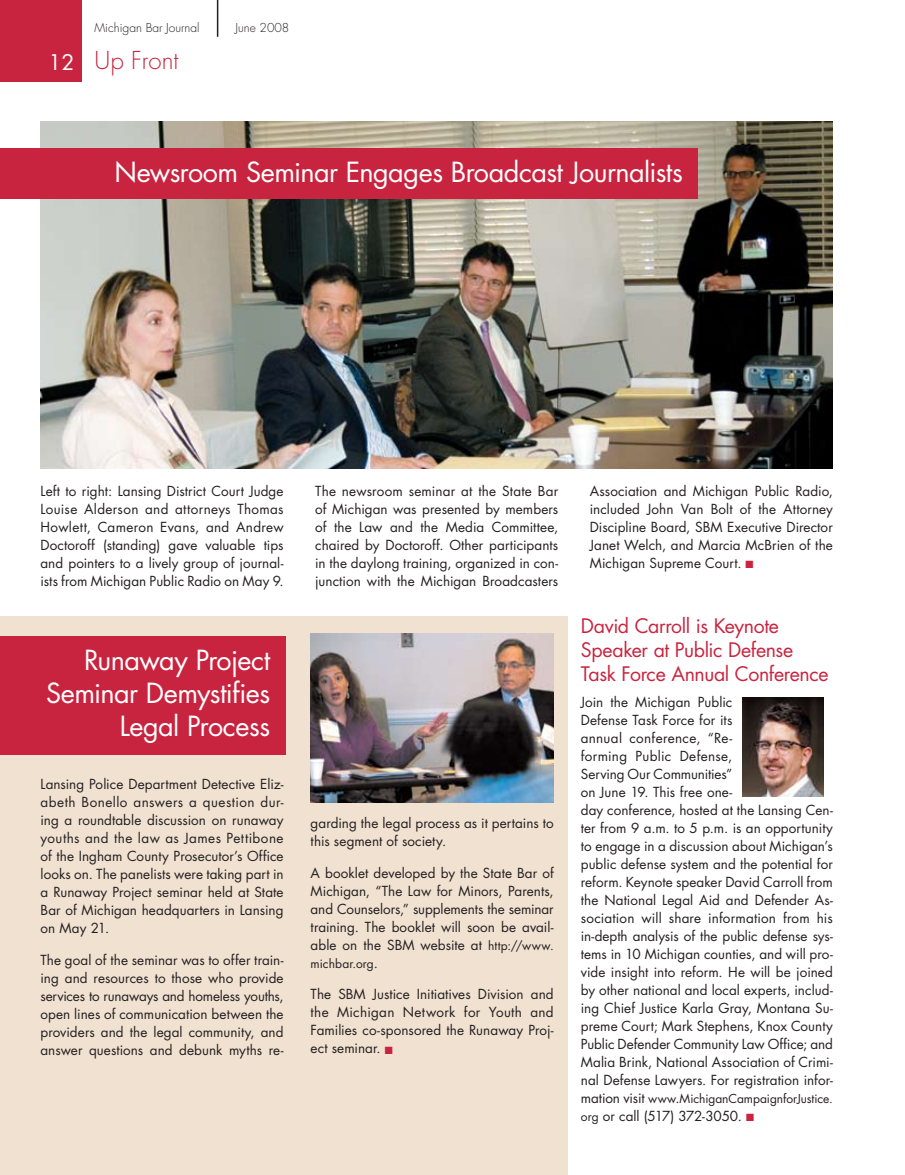
<style>
.page{position:relative;width:905px;height:1175px;background:#fff}
.page>*{position:absolute;margin:0;border:0;box-sizing:border-box;transform-origin:0 0}
.t1{font:27px/33px "Futura";letter-spacing:-.02em;color:#fff;text-align:right}
.t2{font:300 24px "Futura";color:#c9243f}
.t3{font:19.5px/24px "Futura";letter-spacing:-.02em;color:#c9243f}
.t4{font:13.5px/18px "Futura";letter-spacing:.005em;color:#231f20;text-align:justify}
.t5{font:12px "Futura";letter-spacing:-.005em;color:#231f20}
.t6{font:300 12px "Futura";color:#231f20}
.s1{font-weight:400;font-size:21px;color:#fff}
.s2{color:#c9243f}
.s3{font-size:12px}
.s4{font-size:13.5px}
</style>
<div class="page">
<div style="left:0;top:0;width:82px;height:82px;background:#c9243f"></div>
<hr style="left:217px;top:0;width:1px;height:37px;background:#231f20">
<div style="left:0;top:616px;width:567px;height:558px;background:#f0e1d1"></div>
<img style="left:40px;top:122px;width:792px;height:346px">
<img style="left:310px;top:633px;width:244px;height:169px">
<div style="left:0;top:148px;width:698px;height:51px;background:#c9243f"></div>
<div style="left:0;top:636px;width:285px;height:119px;background:#c9243f"></div>
<img style="left:742px;top:698px;width:82px;height:98px">
<p class="t6" style="left:94px;top:20px;width:106px">Michigan Bar Journal</p>
<p class="t6" style="left:236px;top:20px;width:55px">June 2008</p>
<h2 class="t2" style="left:49px;top:45px;width:131px"><span class="s1">12</span> Up Front</h2>
<h1 class="t1" style="left:114px;top:155px;width:570px">Newsroom Seminar Engages Broadcast Journalists</h1>
<p class="t4" style="left:40px;top:482px;width:244px">Left to right: Lansing District Court Judge Louise Alderson and attorneys Thomas Howlett, Cameron Evans, and Andrew Doctoroff (standing) gave valuable tips and pointers to a lively group of journal&shy;ists from Michigan Public Radio on May 9.</p>
<p class="t4" style="left:315px;top:482px;width:245px">The newsroom seminar at the State Bar of Michigan was presented by members of the Law and the Media Committee, chaired by Doctoroff. Other participants in the daylong training, organized in con&shy;junction with the Michigan Broadcasters</p>
<p class="t4" style="left:589px;top:482px;width:244px">Association and Michigan Public Radio, included John Van Bolt of the Attorney Discipline Board, SBM Executive Director Janet Welch, and Marcia McBrien of the Michigan Supreme Court. <span class="s2">■</span></p>
<h1 class="t1" style="left:46px;top:643px;width:226px">Runaway Project<br>Seminar Demystifies<br>Legal Process</h1>
<p class="t4" style="left:40px;top:775px;width:245px">Lansing Police Department Detective Eliz&shy;abeth Bonello answers a question dur&shy;ing a roundtable discussion on runaway youths and the law as James Pettibone of the Ingham County Prosecutor’s Office looks on. The panelists were taking part in a Runaway Project seminar held at State Bar of Michigan headquarters in Lansing on May 21.</p>
<p class="t4" style="left:40px;top:950px;width:245px">The goal of the seminar was to offer train&shy;ing and resources to those who provide services to runaways and homeless youths, open lines of communication between the providers and the legal community, and answer questions and debunk myths re-</p>
<p class="t4" style="left:310px;top:814px;width:244px">garding the legal process as it pertains to this segment of society.</p>
<p class="t4" style="left:310px;top:863px;width:245px">A booklet developed by the State Bar of Michigan, “The Law for Minors, Parents, and Counselors,” supplements the seminar training. The booklet will soon be avail&shy;able on the SBM website at <span class="s3">http://www.</span></p>
<p class="t5" style="left:310px;top:955px;width:69px">michbar.org<span class="s4">.</span></p>
<p class="t4" style="left:310px;top:985px;width:244px">The SBM Justice Initiatives Division and the Michigan Network for Youth and Families co-sponsored the Runaway Proj&shy;ect seminar. <span class="s2">■</span></p>
<h3 class="t3" style="left:580px;top:614px;width:249px">David Carroll is Keynote<br>Speaker at Public Defense<br>Task Force Annual Conference</h3>
<p class="t4" style="left:580px;top:692px;width:254px;text-align:left">Join the Michigan Public<br>Defense Task Force for its<br>annual conference, “Re-<br>forming Public Defense,<br>Serving Our Communities”<br>on June 19. This free one-<br>day conference, hosted at the Lansing Cen&shy;ter from 9 a.m. to 5 p.m. is an opportunity to engage in a discussion about Michigan’s public defense system and the potential for reform. Keynote speaker David Carroll from the National Legal Aid and Defender As&shy;sociation will share information from his in-depth analysis of the public defense sys&shy;tems in 10 Michigan counties, and will pro&shy;vide insight into reform. He will be joined by other national and local experts, includ&shy;ing Chief Justice Karla Gray, Montana Su&shy;preme Court; Mark Stephens, Knox County Public Defender Community Law Office; and Malia Brink, National Association of Crimi&shy;nal Defense Lawyers. For registration infor-</p>
<p class="t5" style="left:580px;top:1090px;width:253px"><span class="s4">mation visit</span> www<span class="s4">.</span>MichiganCampaignforJustice.</p>
<p class="t4" style="left:580px;top:1106px;width:175px"><span class="s3">org</span> or call (517) 372-3050. <span class="s2">■</span></p>
</div>
